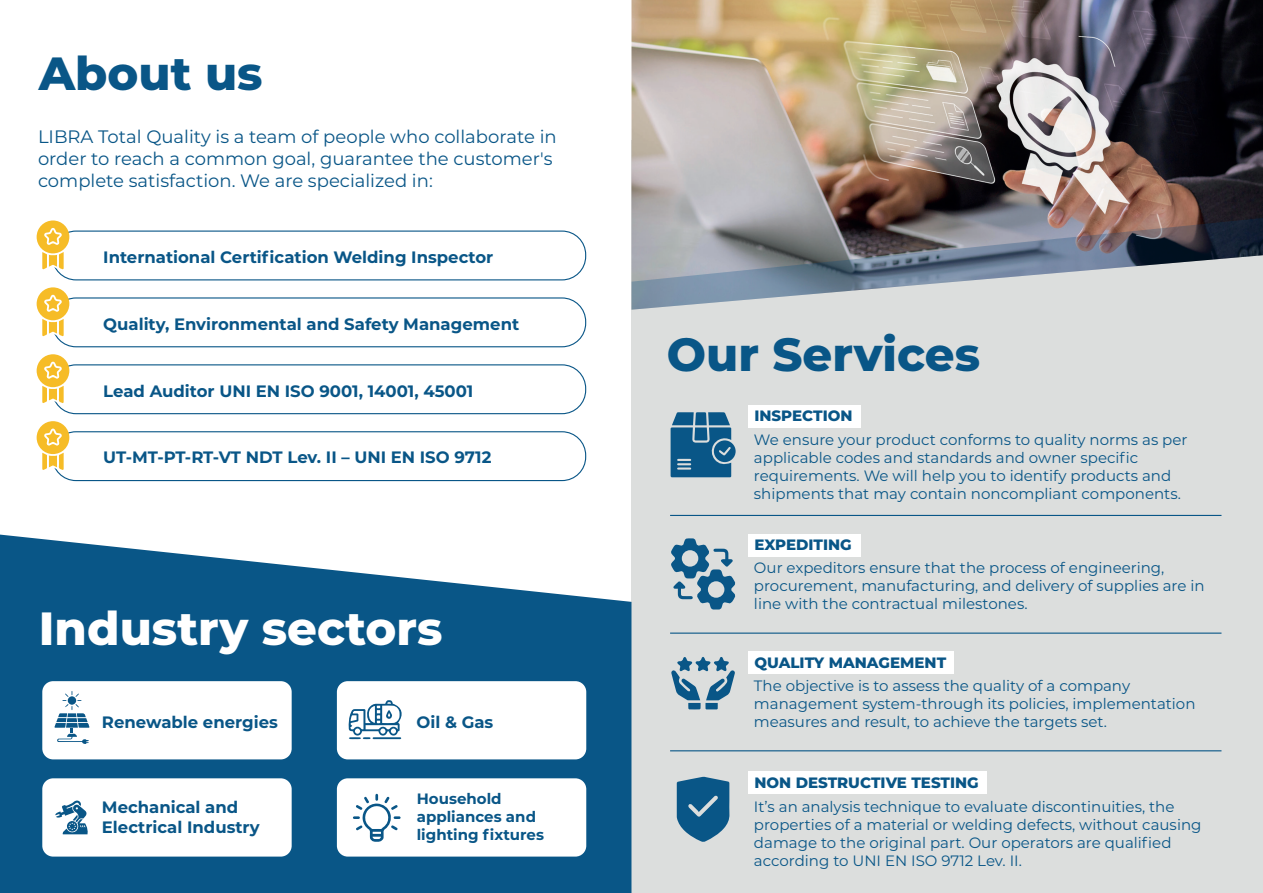
<style>
.page{position:relative;width:1263px;height:893px;background:#fff}
.page>*{position:absolute;margin:0;border:0;box-sizing:border-box;transform-origin:0 0}
.t1{font:800 46.5px "Montserrat";color:#095687}
.t2{font:800 46.5px "Montserrat";color:#fff}
.t3{font:18px/21.6px "Montserrat";color:#095687}
.t4{font:700 16.5px/19.8px "Montserrat";color:#095687}
.t5{font:15px/18px "Montserrat";color:#095687}
.t6{font:800 15px "Montserrat";color:#095687}
.t7{font:700 15px/18px "Montserrat";color:#095687}
</style>
<div class="page">
<div style="left:631px;top:140px;width:632px;height:753px;background:#dcdedd"></div>
<div style="left:52px;top:231px;width:534px;height:49px;border:1px solid #095687;border-radius:24px"></div>
<svg style="left:0;top:535px;width:631px;height:358px;background:#2c6e98"></svg>
<svg style="left:37px;top:220px;width:32px;height:52px"></svg>
<div style="left:52px;top:297px;width:534px;height:50px;border:1px solid #095687;border-radius:24px"></div>
<svg style="left:37px;top:287px;width:32px;height:51px"></svg>
<div style="left:52px;top:364px;width:534px;height:50px;border:1px solid #095687;border-radius:24px"></div>
<svg style="left:37px;top:354px;width:32px;height:51px"></svg>
<div style="left:52px;top:431px;width:534px;height:50px;border:1px solid #095687;border-radius:24px"></div>
<svg style="left:37px;top:421px;width:32px;height:51px"></svg>
<img style="left:631px;top:0;width:632px;height:218px">
<hr style="left:670px;top:515px;width:551px;height:1px;background:#095687">
<hr style="left:670px;top:633px;width:551px;height:1px;background:#095687">
<hr style="left:670px;top:750px;width:551px;height:1px;background:#095687">
<svg style="left:631px;top:218px;width:632px;height:92px"></svg>
<svg style="left:671px;top:412px;width:65px;height:65px;background:#347198"></svg>
<svg style="left:671px;top:538px;width:64px;height:72px"></svg>
<svg style="left:671px;top:657px;width:64px;height:52px"></svg>
<svg style="left:677px;top:777px;width:53px;height:65px"></svg>
<div style="left:42px;top:681px;width:250px;height:78px;background:#fff;border-radius:11px"></div>
<div style="left:337px;top:681px;width:249px;height:78px;background:#fff;border-radius:11px"></div>
<div style="left:42px;top:778px;width:250px;height:79px;background:#fff;border-radius:11px"></div>
<div style="left:337px;top:778px;width:249px;height:79px;background:#fff;border-radius:11px"></div>
<div style="left:748px;top:405px;width:113px;height:22px;background:#fff"></div>
<div style="left:748px;top:534px;width:113px;height:22px;background:#fff"></div>
<div style="left:748px;top:651px;width:206px;height:23px;background:#fff"></div>
<div style="left:748px;top:771px;width:238px;height:23px;background:#fff"></div>
<svg style="left:54px;top:691px;width:36px;height:53px"></svg>
<svg style="left:349px;top:700px;width:53px;height:39px"></svg>
<svg style="left:55px;top:800px;width:33px;height:34px"></svg>
<svg style="left:353px;top:794px;width:48px;height:48px"></svg>
<h1 class="t1" style="left:39px;top:39px;width:225px">About us</h1>
<p class="t3" style="left:38px;top:126px;width:520px">LIBRA Total Quality is a team of people who collaborate in order to reach a common goal, guarantee the customer's complete satisfaction. We are specialized in:</p>
<p class="t4" style="left:103px;top:246px;width:392px">International Certification Welding Inspector</p>
<p class="t4" style="left:103px;top:313px;width:417px">Quality, Environmental and Safety Management</p>
<p class="t4" style="left:103px;top:380px;width:371px">Lead Auditor UNI EN ISO 9001, 14001, 45001</p>
<p class="t4" style="left:103px;top:447px;width:390px">UT-MT-PT-RT-VT NDT Lev. II – UNI EN ISO 9712</p>
<h1 class="t2" style="left:39px;top:594px;width:405px">Industry sectors</h1>
<p class="t4" style="left:102px;top:711px;width:178px">Renewable energies</p>
<p class="t4" style="left:416px;top:711px;width:78px">Oil &amp; Gas</p>
<p class="t4" style="left:102px;top:797px;width:159px">Mechanical and<br>Electrical Industry</p>
<p class="t7" style="left:417px;top:789px;width:129px">Household appliances and lighting fixtures</p>
<h1 class="t1" style="left:667px;top:320px;width:315px">Our Services</h1>
<p class="t6" style="left:754px;top:405px;width:100px">INSPECTION</p>
<p class="t5" style="left:754px;top:430px;width:435px">We ensure your product conforms to quality norms as per applicable codes and standards and owner specific requirements. We will help you to identify products and shipments that may contain noncompliant components.</p>
<p class="t6" style="left:754px;top:533px;width:99px">EXPEDITING</p>
<p class="t5" style="left:754px;top:558px;width:452px">Our expeditors ensure that the process of engineering, procurement, manufacturing, and delivery of supplies are in line with the contractual milestones.</p>
<p class="t6" style="left:754px;top:651px;width:193px">QUALITY MANAGEMENT</p>
<p class="t5" style="left:754px;top:676px;width:443px">The objective is to assess the quality of a company management system-through its policies, implementation measures and result, to achieve the targets set.</p>
<p class="t6" style="left:754px;top:772px;width:226px">NON DESTRUCTIVE TESTING</p>
<p class="t5" style="left:754px;top:797px;width:449px">It’s an analysis technique to evaluate discontinuities, the properties of a material or welding defects, without causing damage to the original part. Our operators are qualified according to UNI EN ISO 9712 Lev. II.</p>
</div>
